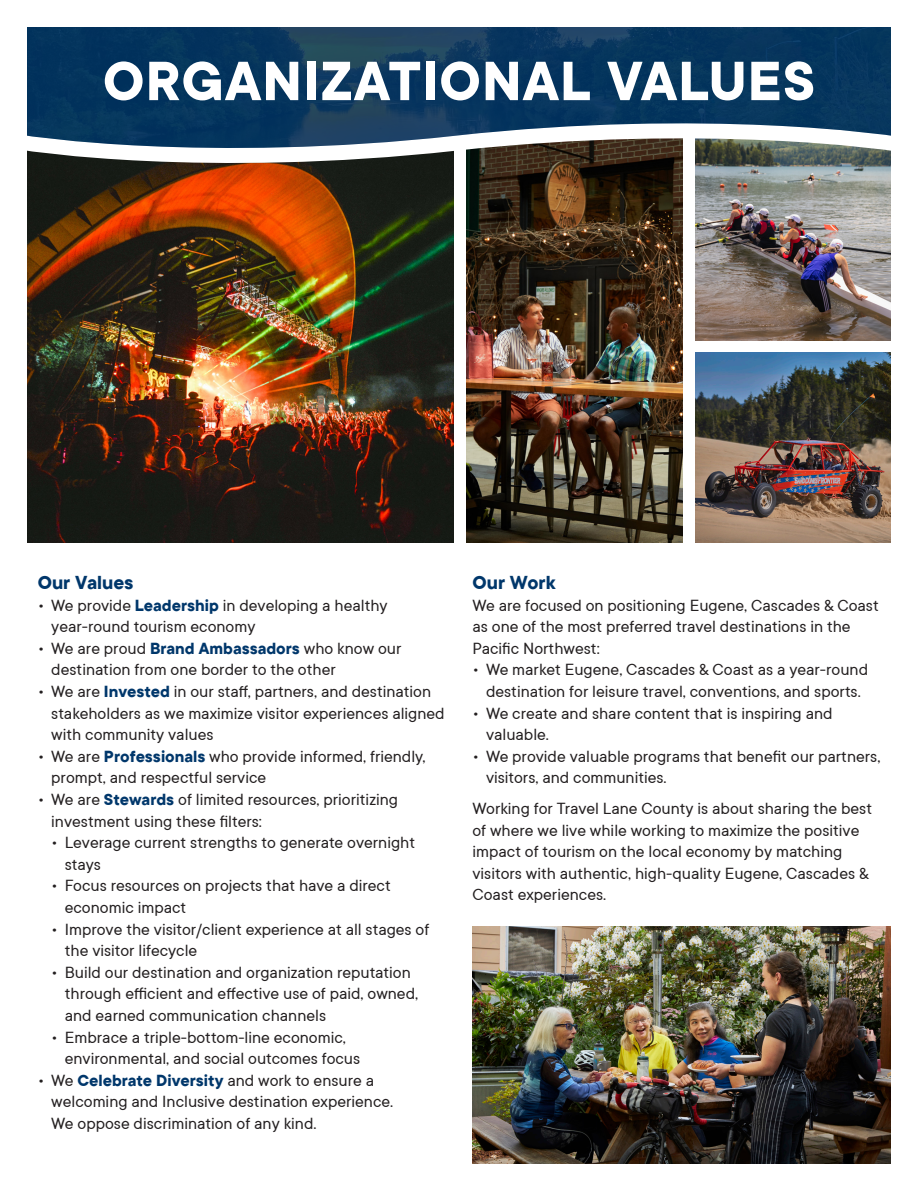
<style>
.page{position:relative;width:918px;height:1188px;background:#fff}
.page>*{position:absolute;margin:0;border:0;box-sizing:border-box;transform-origin:0 0}
.t1{font:700 60.9px "TT Commons";letter-spacing:.02em;color:#fff}
.t2{font:700 21px "TT Commons";color:#00376b}
.t3{font:18px/21.6px "TT Commons";color:#231f20}
.s1{font-weight:700;color:#00376b}
</style>
<div class="page">
<img style="left:27px;top:178px;width:427px;height:364px">
<img style="left:467px;top:178px;width:215px;height:364px">
<img style="left:695px;top:353px;width:196px;height:189px">
<img style="left:695px;top:178px;width:196px;height:162px">
<svg style="left:27px;top:163px;width:864px;height:15px;background:#524337"></svg>
<svg style="left:27px;top:150px;width:864px;height:13px"></svg>
<img style="left:27px;top:27px;width:864px;height:123px">
<img style="left:472px;top:927px;width:419px;height:236px">
<p class="t1" style="left:103px;top:41px;width:714px">ORGANIZATIONAL VALUES</p>
<p class="t2" style="left:38px;top:569px;width:97px">Our Values</p>
<p class="t3" style="left:38px;top:594px;width:351px">• We provide <span class="s1">Leadership</span> in developing a healthy</p>
<p class="t3" style="left:51px;top:615px;width:206px">year-round tourism economy</p>
<p class="t3" style="left:51px;top:637px;width:352px;text-indent:-14px">• We are proud <span class="s1">Brand Ambassadors</span> who know our destination from one border to the other</p>
<p class="t3" style="left:51px;top:680px;width:395px;text-indent:-14px">• We are <span class="s1">Invested</span> in our staff, partners, and destination stakeholders as we maximize visitor experiences aligned with community values</p>
<p class="t3" style="left:51px;top:745px;width:376px;text-indent:-14px">• We are <span class="s1">Professionals</span> who provide informed, friendly, prompt, and respectful service</p>
<p class="t3" style="left:51px;top:788px;width:348px;text-indent:-14px">• We are <span class="s1">Stewards</span> of limited resources, prioritizing investment using these filters:</p>
<p class="t3" style="left:65px;top:831px;width:352px;text-indent:-14px">• Leverage current strengths to generate overnight stays</p>
<p class="t3" style="left:65px;top:875px;width:328px;text-indent:-14px">• Focus resources on projects that have a direct economic impact</p>
<p class="t3" style="left:65px;top:918px;width:366px;text-indent:-14px">• Improve the visitor/client experience at all stages of the visitor lifecycle</p>
<p class="t3" style="left:65px;top:961px;width:355px;text-indent:-14px">• Build our destination and organization reputation through efficient and effective use of paid, owned, and earned communication channels</p>
<p class="t3" style="left:65px;top:1026px;width:297px;text-indent:-14px">• Embrace a triple-bottom-line economic, environmental, and social outcomes focus</p>
<p class="t3" style="left:51px;top:1069px;width:343px;text-indent:-14px">• We <span class="s1">Celebrate Diversity</span> and work to ensure a welcoming and Inclusive destination experience.</p>
<p class="t3" style="left:51px;top:1112px;width:267px">We oppose discrimination of any kind.</p>
<p class="t2" style="left:472px;top:569px;width:85px">Our Work</p>
<p class="t3" style="left:472px;top:594px;width:408px">We are focused on positioning Eugene, Cascades &amp; Coast as one of the most preferred travel destinations in the<br>Pacific Northwest:</p>
<p class="t3" style="left:472px;top:659px;width:397px;text-align:center">• We market Eugene, Cascades &amp; Coast as a year-round destination for leisure travel, conventions, and sports.</p>
<p class="t3" style="left:486px;top:702px;width:348px;text-indent:-14px">• We create and share content that is inspiring and valuable.</p>
<p class="t3" style="left:486px;top:745px;width:396px;text-indent:-14px">• We provide valuable programs that benefit our partners, visitors, and communities.</p>
<p class="t3" style="left:472px;top:797px;width:401px">Working for Travel Lane County is about sharing the best of where we live while working to maximize the positive impact of tourism on the local economy by matching visitors with authentic, high-quality Eugene, Cascades &amp; Coast experiences.</p>
</div>
